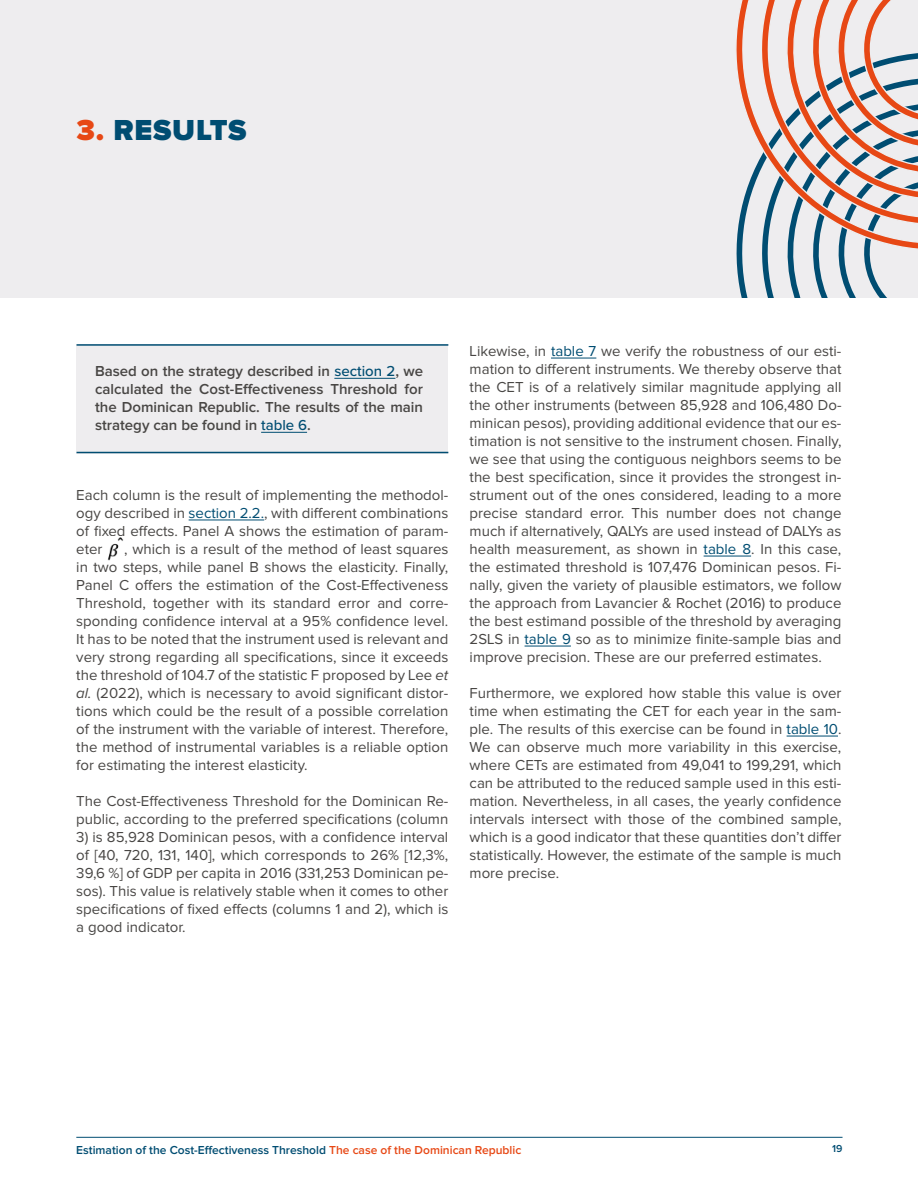
<style>
.page{position:relative;width:918px;height:1188px;background:#fff}
.page>*{position:absolute;margin:0;border:0;box-sizing:border-box;transform-origin:0 0}
.t1{font:900 30px "Proxima Nova";letter-spacing:.025em;color:#004d72}
.t2{font:15px/18px "Proxima Nova";color:#484644;text-align:justify}
.t3{font:600 15px/18px "Proxima Nova";color:#484644;text-align:justify}
.t4{font:600 12px "Proxima Nova";color:#004d72}
.t5{font:600 10.5px "Proxima Nova";color:#004d72}
.s1{color:#e74815}
.s2{font-weight:500;color:#004d72}
.s3{color:#004d72}
.s4{font-style:italic}
</style>
<div class="page">
<hr style="left:76px;top:1137px;width:767px;height:1px;background:#004d72">
<div style="left:0;top:0;width:918px;height:298px;background:#eeedef"></div>
<svg style="left:736px;top:251px;width:8px;height:47px"></svg>
<svg style="left:736px;top:0;width:8px;height:251px"></svg>
<svg style="left:744px;top:0;width:174px;height:298px"></svg>
<div style="left:77px;top:344px;width:371px;height:109px;background:#eeedef"></div>
<hr style="left:334px;top:378px;width:61px;height:1px;background:#004d72">
<hr style="left:261px;top:432px;width:46px;height:1px;background:#004d72">
<hr style="left:77px;top:344px;width:371px;height:2px;background:#004d72">
<hr style="left:77px;top:452px;width:371px;height:1px;background:#004d72">
<hr style="left:189px;top:520px;width:75px;height:1px;background:#004d72">
<img style="left:107px;top:537px;width:16px;height:24px">
<hr style="left:551px;top:358px;width:45px;height:1px;background:#004d72">
<hr style="left:704px;top:556px;width:47px;height:1px;background:#004d72">
<hr style="left:525px;top:646px;width:46px;height:1px;background:#004d72">
<hr style="left:787px;top:736px;width:51px;height:1px;background:#004d72">
<h1 class="t1" style="left:77px;top:113px;width:172px"><span class="s1">3.</span> RESULTS</h1>
<p class="t3" style="left:95px;top:362px;width:330px">Based on the strategy described in <span class="s2">section 2</span>, we calculated the Cost-Effectiveness Threshold for the Dominican Republic. The results of the main strategy can be found in <span class="s2">table 6</span>.</p>
<p class="t2" style="left:76px;top:487px;width:374px">Each column is the result of implementing the methodol&shy;ogy described in <span class="s3">section 2.2.</span>, with different combinations of fixed effects. Panel A shows the estimation of param&shy;eter</p>
<p class="t2" style="left:76px;top:541px;width:374px;text-indent:48px">, which is a result of the method of least squares in two steps, while panel B shows the elasticity. Finally, Panel C offers the estimation of the Cost-Effectiveness Threshold, together with its standard error and corre&shy;sponding confidence interval at a 95% confidence level.<br>It has to be noted that the instrument used is relevant and very strong regarding all specifications, since it exceeds the threshold of 104.7 of the statistic F proposed by Lee <span class="s4">et al.</span> (2022), which is necessary to avoid significant distor&shy;tions which could be the result of a possible correlation of the instrument with the variable of interest. Therefore, the method of instrumental variables is a reliable option for estimating the interest elasticity.</p>
<p class="t2" style="left:76px;top:793px;width:374px">The Cost-Effectiveness Threshold for the Dominican Re&shy;public, according to the preferred specifications (column</p>
<p class="t2" style="left:76px;top:829px;width:374px">3) is 85,928 Dominican pesos, with a confidence interval of [40, 720, 131, 140], which corresponds to 26% [12,3%, 39,6 %] of GDP per capita in 2016 (331,253 Dominican pe&shy;sos). This value is relatively stable when it comes to other specifications of fixed effects (columns 1 and 2), which is a good indicator.</p>
<p class="t2" style="left:470px;top:343px;width:373px">Likewise, in <span class="s3">table 7</span> we verify the robustness of our esti&shy;mation to different instruments. We thereby observe that the CET is of a relatively similar magnitude applying all the other instruments (between 85,928 and 106,480 Do&shy;minican pesos), providing additional evidence that our es&shy;timation is not sensitive to the instrument chosen. Finally, we see that using the contiguous neighbors seems to be the best specification, since it provides the strongest in&shy;strument out of the ones considered, leading to a more precise standard error. This number does not change much if alternatively, QALYs are used instead of DALYs as health measurement, as shown in <span class="s3">table 8</span>. In this case, the estimated threshold is 107,476 Dominican pesos. Fi&shy;nally, given the variety of plausible estimators, we follow the approach from Lavancier &amp; Rochet (2016) to produce the best estimand possible of the threshold by averaging 2SLS in <span class="s3">table 9</span> so as to minimize finite-sample bias and improve precision. These are our preferred estimates.</p>
<p class="t2" style="left:470px;top:685px;width:373px">Furthermore, we explored how stable this value is over time when estimating the CET for each year in the sam&shy;ple. The results of this exercise can be found in <span class="s3">table 10</span>.<br>We can observe much more variability in this exercise, where CETs are estimated from 49,041 to 199,291, which can be attributed to the reduced sample used in this esti&shy;mation. Nevertheless, in all cases, the yearly confidence intervals intersect with those of the combined sample, which is a good indicator that these quantities don’t differ statistically. However, the estimate of the sample is much more precise.</p>
<p class="t4" style="left:76px;top:1143px;width:447px">Estimation of the Cost-Effectiveness Threshold <span class="s1">The case of the Dominican Republic</span></p>
<p class="t5" style="left:832px;top:1143px;width:12px">19</p>
</div>
